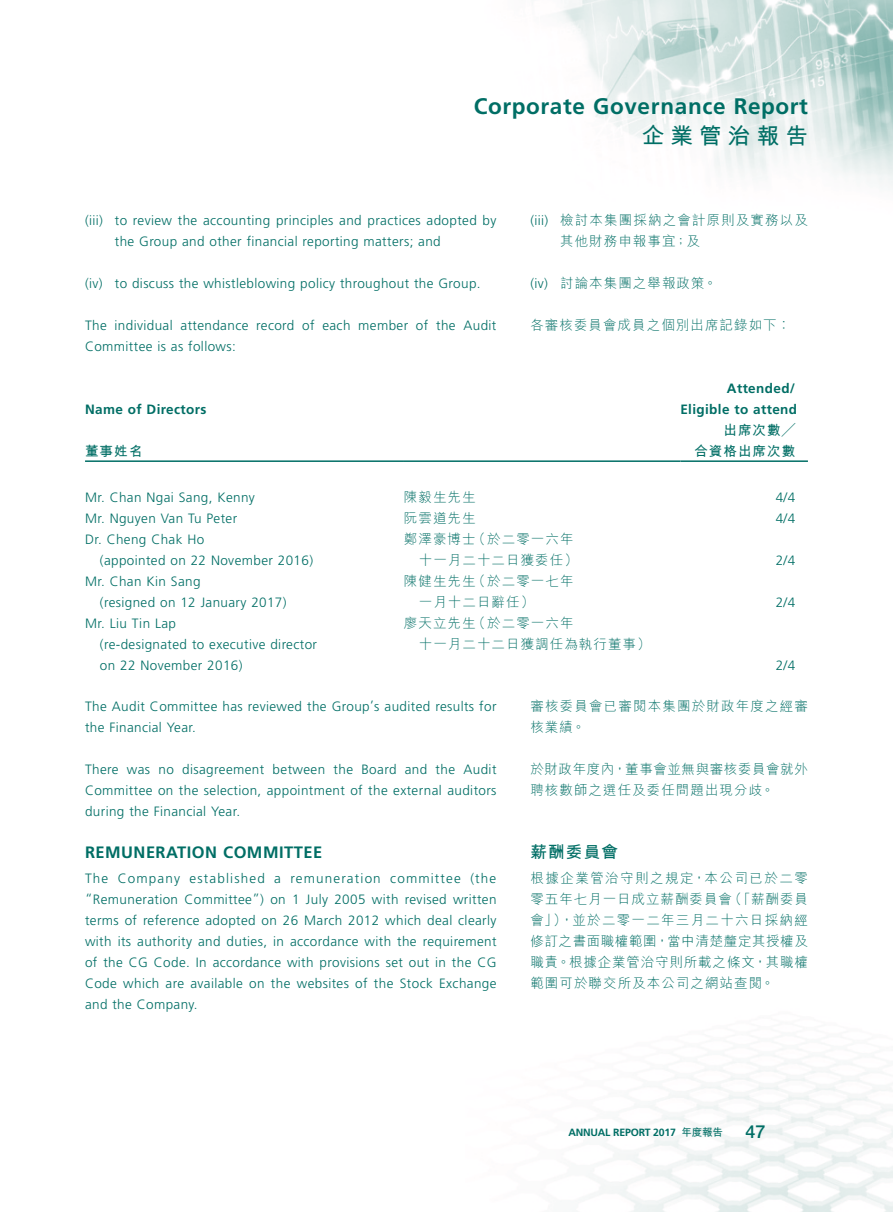
<style>
.page{position:relative;width:893px;height:1212px;background:#fff}
.page>*{position:absolute;margin:0;border:0;box-sizing:border-box;transform-origin:0 0}
.t1{font:700 22.5px "Frutiger LT Std";letter-spacing:.03em;color:#006e65}
.t2{font:700 22.5px "M Hei HK";letter-spacing:.28em;color:#006e65}
.Heading_1{font:700 16.5px "Frutiger LT Std";letter-spacing:.03em;color:#006e65}
.C_Heading_1{font:700 16.5px "M Hei HK";letter-spacing:.08em;color:#006e65}
.Body_Text{font:300 13.5px/21px "Frutiger LT Std";letter-spacing:.03em;color:#006e65}
.C_Body_Text{font:300 13.5px/21px "M Hei HK";letter-spacing:.08em;color:#006e65}
.Body_Text-2{font:300 13.5px/21px "M Hei HK";letter-spacing:.08em;color:#006e65}
.Body_Text-3{font:700 13.5px "Frutiger LT Std";letter-spacing:.03em;color:#006e65}
.C_Body_Text-2{font:300 13.5px/21px "M Hei HK";letter-spacing:.045em;color:#006e65}
.Body_Text-4{font:700 13.5px "M Hei HK";letter-spacing:.08em;color:#006e65}
.t3{font:700 10.5px "Frutiger LT Std";letter-spacing:-.02em;color:#006e65}
.s1{font-family:"Frutiger LT Std"}
.s2{font-family:"M Hei HK"}
.s3{font-family:"Helvetica Neue LT Std";font-weight:500;font-size:18px}
</style>
<div class="page">
<img style="left:560px;top:0;width:333px;height:186px">
<img style="left:599px;top:1049px;width:294px;height:163px">
<hr style="left:85px;top:460px;width:319px;height:2px;background:#006e65">
<hr style="left:404px;top:460px;width:276px;height:2px;background:#006e65">
<hr style="left:680px;top:460px;width:128px;height:2px;background:#006e65">
<h1 class="t1" style="left:474px;top:93px;width:336px">Corporate Governance Report</h1>
<h1 class="t2" style="left:642px;top:119px;width:168px">企業管治報告</h1>
<p class="Body_Text" style="left:115px;top:210px;width:383px;text-indent:-30px">(iii) to review the accounting principles and practices adopted by the Group and other financial reporting matters; and</p>
<p class="Body_Text" style="left:85px;top:273px;width:397px">(iv) to discuss the whistleblowing policy throughout the Group.</p>
<p class="Body_Text" style="left:85px;top:315px;width:413px">The individual attendance record of each member of the Audit<br>Committee is as follows:</p>
<p class="Body_Text-3" style="left:85px;top:401px;width:123px">Name of Directors</p>
<p class="Body_Text-4" style="left:85px;top:441px;width:59px">董事姓名</p>
<p class="C_Body_Text" style="left:560px;top:209px;width:249px;text-indent:-30px"><span class="s1">(iii)</span> 檢討本集團採納之會計原則及實務以及其他財務申報事宜；及</p>
<p class="C_Body_Text" style="left:530px;top:272px;width:188px"><span class="s1">(iv)</span> 討論本集團之舉報政策。</p>
<p class="C_Body_Text" style="left:530px;top:314px;width:262px">各審核委員會成員之個別出席記錄如下︰</p>
<p class="Body_Text-3" style="left:727px;top:380px;width:70px">Attended/</p>
<p class="Body_Text-3" style="left:680px;top:401px;width:118px">Eligible to attend</p>
<p class="Body_Text-4" style="left:723px;top:420px;width:73px">出席次數╱</p>
<p class="Body_Text-4" style="left:694px;top:441px;width:102px">合資格出席次數</p>
<p class="Body_Text" style="left:85px;top:487px;width:171px">Mr. Chan Ngai Sang, Kenny</p>
<p class="Body_Text-2" style="left:404px;top:487px;width:73px">陳毅生先生</p>
<p class="Body_Text" style="left:776px;top:487px;width:21px">4/4</p>
<p class="Body_Text" style="left:85px;top:508px;width:154px">Mr. Nguyen Van Tu Peter</p>
<p class="Body_Text-2" style="left:404px;top:508px;width:73px">阮雲道先生</p>
<p class="Body_Text" style="left:776px;top:508px;width:21px">4/4</p>
<p class="Body_Text" style="left:100px;top:529px;width:215px;text-indent:-15px">Dr. Cheng Chak Ho<br>(appointed on 22 November 2016)</p>
<p class="Body_Text-2" style="left:419px;top:529px;width:161px;text-indent:-15px">鄭澤豪博士（於二零一六年十一月二十二日獲委任）</p>
<p class="Body_Text" style="left:776px;top:550px;width:21px">2/4</p>
<p class="Body_Text" style="left:100px;top:571px;width:188px;text-indent:-15px">Mr. Chan Kin Sang<br>(resigned on 12 January 2017)</p>
<p class="Body_Text-2" style="left:419px;top:571px;width:156px;text-indent:-15px">陳健生先生（於二零一七年一月十二日辭任）</p>
<p class="Body_Text" style="left:100px;top:613px;width:219px;text-indent:-15px">Mr. Liu Tin Lap<br>(re-designated to executive director on 22 November 2016)</p>
<p class="Body_Text-2" style="left:419px;top:613px;width:233px;text-indent:-15px">廖天立先生（於二零一六年<br>十一月二十二日獲調任為執行董事）</p>
<p class="Body_Text" style="left:776px;top:592px;width:21px">2/4</p>
<p class="Body_Text" style="left:776px;top:655px;width:21px">2/4</p>
<p class="Body_Text" style="left:85px;top:695px;width:413px">The Audit Committee has reviewed the Group’s audited results for the Financial Year.</p>
<p class="Body_Text" style="left:85px;top:758px;width:413px;text-align:justify">There was no disagreement between the Board and the Audit Committee on the selection, appointment of the external auditors during the Financial Year.</p>
<p class="Heading_1" style="left:85px;top:842px;width:239px">REMUNERATION COMMITTEE</p>
<p class="Body_Text" style="left:85px;top:868px;width:413px;text-align:justify">The Company established a remuneration committee (the “Remuneration Committee”) on 1 July 2005 with revised written terms of reference adopted on 26 March 2012 which deal clearly with its authority and duties, in accordance with the requirement of the CG Code. In accordance with provisions set out in the CG Code which are available on the websites of the Stock Exchange and the Company.</p>
<p class="C_Body_Text" style="left:530px;top:695px;width:279px">審核委員會已審閱本集團於財政年度之經審核業績。</p>
<p class="C_Body_Text-2" style="left:530px;top:758px;width:279px">於財政年度內，董事會並無與審核委員會就外聘核數師之選任及委任問題出現分歧。</p>
<p class="C_Heading_1" style="left:530px;top:839px;width:89px">薪酬委員會</p>
<p class="C_Body_Text" style="left:530px;top:867px;width:279px;text-align:justify">根據企業管治守則之規定，本公司已於二零零五年七月一日成立薪酬委員會（「薪酬委員會」），並於二零一二年三月二十六日採納經修訂之書面職權範圍，當中清楚釐定其授權及職責。根據企業管治守則所載之條文，其職權範圍可於聯交所及本公司之網站查閱。</p>
<p class="t3" style="left:569px;top:1126px;width:198px">ANNUAL REPORT 2017 <span class="s2">年度報告</span> <span class="s3">47</span></p>
</div>
